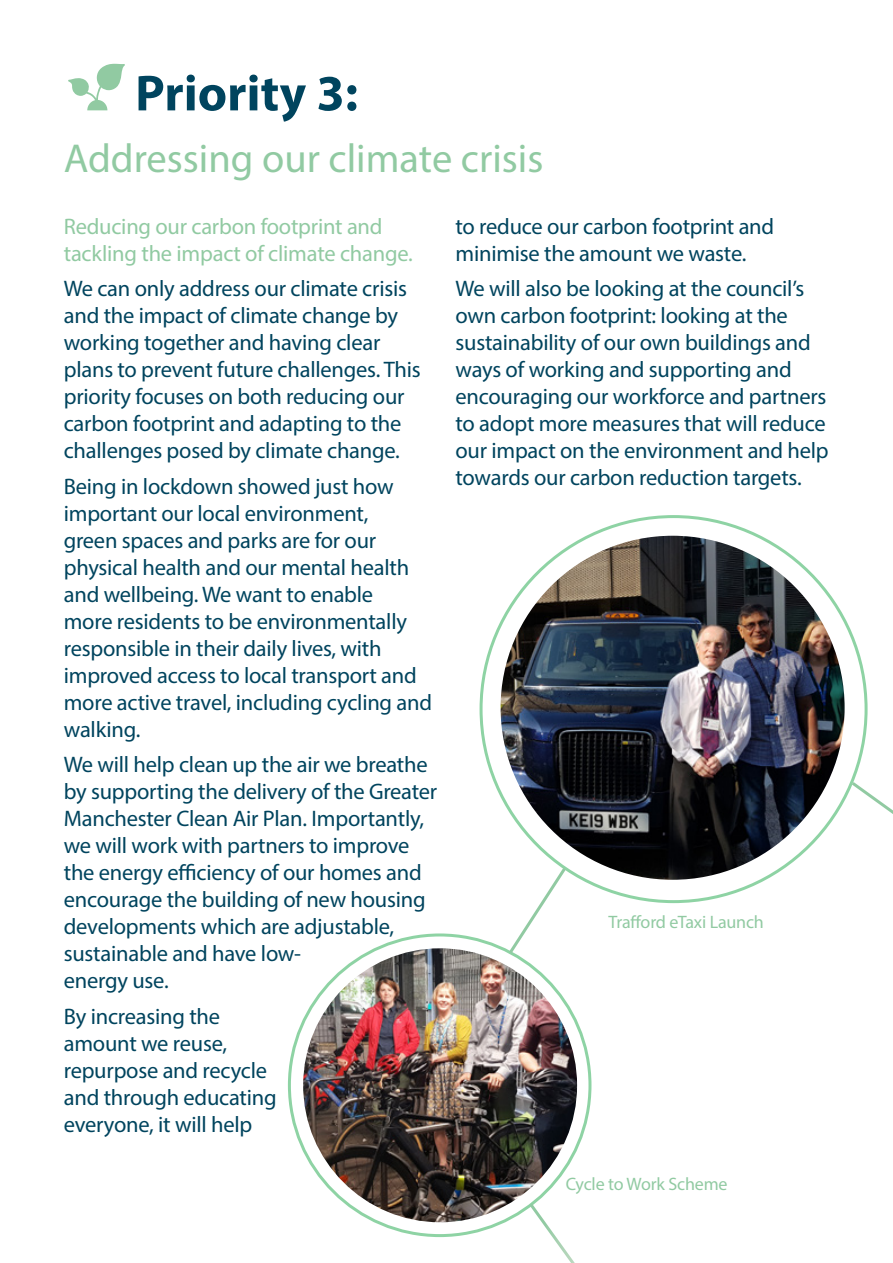
<style>
.page{position:relative;width:893px;height:1263px;background:#fff}
.page>*{position:absolute;margin:0;border:0;box-sizing:border-box;transform-origin:0 0}
.t1{font:700 51px "Myriad Pro";color:#00445e}
.t2{font:40.5px "Myriad Pro";color:#91caa2}
.t3{font:22.5px/27px "Myriad Pro";letter-spacing:-.01em;color:#00445e}
.t4{font:22.5px/27px "Myriad Pro";letter-spacing:-.01em;color:#91caa2}
.t5{font:18px "Myriad Pro";letter-spacing:-.01em;color:#91caa2}
</style>
<div class="page">
<img style="left:501px;top:536px;width:344px;height:344px;border-radius:172px">
<img style="left:303px;top:948px;width:274px;height:274px;border-radius:137px">
<svg style="left:68px;top:64px;width:57px;height:46px"></svg>
<svg style="left:849px;top:779px;width:44px;height:35px"></svg>
<svg style="left:506px;top:865px;width:63px;height:92px"></svg>
<svg style="left:526px;top:1200px;width:49px;height:63px"></svg>
<h1 class="t1" style="left:135px;top:60px;width:224px">Priority 3:</h1>
<h2 class="t2" style="left:64px;top:133px;width:481px">Addressing our climate crisis</h2>
<p class="t4" style="left:64px;top:212px;width:350px">Reducing our carbon footprint and tackling the impact of climate change.</p>
<p class="t3" style="left:64px;top:275px;width:358px">We can only address our climate crisis and the impact of climate change by working together and having clear plans to prevent future challenges. This priority focuses on both reducing our carbon footprint and adapting to the challenges posed by climate change.</p>
<p class="t3" style="left:64px;top:472px;width:370px">Being in lockdown showed just how important our local environment,<br>green spaces and parks are for our physical health and our mental health and wellbeing. We want to enable<br>more residents to be environmentally responsible in their daily lives, with improved access to local transport and more active travel, including cycling and walking.</p>
<p class="t3" style="left:64px;top:751px;width:375px">We will help clean up the air we breathe by supporting the delivery of the Greater Manchester Clean Air Plan. Importantly, we will work with partners to improve the energy efficiency of our homes and encourage the building of new housing developments which are adjustable, sustainable and have low-<br>energy use.</p>
<p class="t3" style="left:64px;top:1002px;width:214px">By increasing the amount we reuse, repurpose and recycle and through educating everyone, it will help</p>
<p class="t3" style="left:455px;top:212px;width:320px">to reduce our carbon footprint and minimise the amount we waste.</p>
<p class="t3" style="left:455px;top:275px;width:375px">We will also be looking at the council’s own carbon footprint: looking at the sustainability of our own buildings and ways of working and supporting and encouraging our workforce and partners to adopt more measures that will reduce our impact on the environment and help towards our carbon reduction targets.</p>
<p class="t5" style="left:608px;top:911px;width:157px">Trafford eTaxi Launch</p>
<p class="t5" style="left:566px;top:1173px;width:163px">Cycle to Work Scheme</p>
</div>
